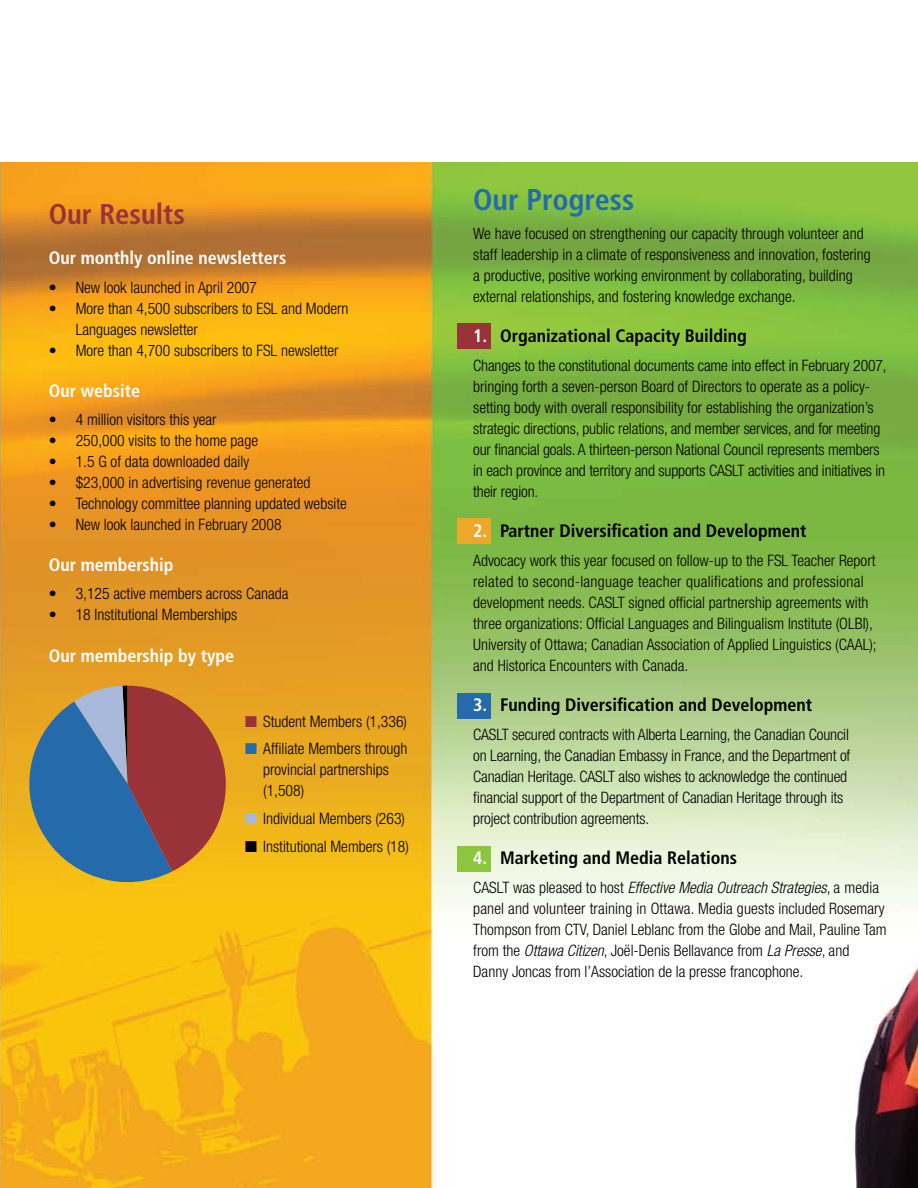
<style>
.page{position:relative;width:918px;height:1188px;background:#fff}
.page>*{position:absolute;margin:0;border:0;box-sizing:border-box;transform-origin:0 0}
.t1{font:700 condensed 30px "Frutiger";color:#256aaa}
.t2{font:700 condensed 28.5px "Frutiger";color:#9a3239}
.t3{font:700 condensed 18px "Frutiger";color:#000}
.t4{font:700 condensed 18px "Frutiger";color:#fff}
.t5{font:300 condensed 15.75px/21px "Helvetica Neue";color:#000}
.s1{color:#9a3239}
.s2{color:#256aaa}
.s3{color:#a8b9db}
.s4{color:#fff}
.s5{font-style:italic}
</style>
<div class="page">
<img style="left:1px;top:162px;width:917px;height:1026px">
<div style="left:457px;top:324px;width:34px;height:25px;background:#9a3239"></div>
<div style="left:457px;top:519px;width:34px;height:25px;background:#eea829"></div>
<div style="left:457px;top:693px;width:34px;height:25px;background:#256aaa"></div>
<div style="left:457px;top:847px;width:34px;height:25px;background:#8cc63f"></div>
<svg style="left:17px;top:686px;width:209px;height:210px;background:#8d745e"></svg>
<h2 class="t2" style="left:49px;top:197px;width:138px">Our Results</h2>
<p class="t4" style="left:49px;top:248px;width:239px">Our monthly online newsletters</p>
<p class="t5" style="left:49px;top:277px;width:210px">• New look launched in April 2007</p>
<p class="t5" style="left:76px;top:298px;width:274px;text-indent:-27px">• More than 4,500 subscribers to ESL and Modern<br>Languages newsletter</p>
<p class="t5" style="left:49px;top:340px;width:291px">• More than 4,700 subscribers to FSL newsletter</p>
<p class="t4" style="left:49px;top:380px;width:93px">Our website</p>
<p class="t5" style="left:49px;top:409px;width:169px">• 4 million visitors this year</p>
<p class="t5" style="left:49px;top:430px;width:211px">• 250,000 visits to the home page</p>
<p class="t5" style="left:49px;top:451px;width:202px">• 1.5 G of data downloaded daily</p>
<p class="t5" style="left:49px;top:472px;width:263px">• $23,000 in advertising revenue generated</p>
<p class="t5" style="left:49px;top:493px;width:300px">• Technology committee planning updated website</p>
<p class="t5" style="left:49px;top:514px;width:234px">• New look launched in February 2008</p>
<p class="t4" style="left:49px;top:554px;width:126px">Our membership</p>
<p class="t5" style="left:49px;top:583px;width:241px">• 3,125 active members across Canada</p>
<p class="t5" style="left:49px;top:604px;width:190px">• 18 Institutional Memberships</p>
<p class="t4" style="left:49px;top:645px;width:187px">Our membership by type</p>
<p class="t5" style="left:245px;top:710px;width:163px"><span class="s1">■</span> Student Members (1,336)</p>
<p class="t5" style="left:263px;top:738px;width:146px;text-indent:-18px"><span class="s2">■</span> Affiliate Members through provincial partnerships (1,508)</p>
<p class="t5" style="left:245px;top:808px;width:161px"><span class="s3">■</span> Individual Members (263)</p>
<p class="t5" style="left:245px;top:836px;width:165px">■ Institutional Members (18)</p>
<h1 class="t1" style="left:473px;top:182px;width:163px">Our Progress</h1>
<p class="t5" style="left:473px;top:222px;width:399px">We have focused on strengthening our capacity through volunteer and staff leadership in a climate of responsiveness and innovation, fostering a productive, positive working environment by collaborating, building external relationships, and fostering knowledge exchange.</p>
<p class="t3" style="left:473px;top:325px;width:275px"><span class="s4">1.</span> Organizational Capacity Building</p>
<p class="t5" style="left:473px;top:354px;width:415px">Changes to the constitutional documents came into effect in February 2007, bringing forth a seven-person Board of Directors to operate as a policy&shy;setting body with overall responsibility for establishing the organization’s strategic directions, public relations, and member services, and for meeting our financial goals. A thirteen-person National Council represents members in each province and territory and supports CASLT activities and initiatives in their region.</p>
<p class="t3" style="left:473px;top:520px;width:335px"><span class="s4">2.</span> Partner Diversification and Development</p>
<p class="t5" style="left:473px;top:550px;width:405px">Advocacy work this year focused on follow-up to the FSL Teacher Report related to second-language teacher qualifications and professional development needs. CASLT signed official partnership agreements with three organizations: Official Languages and Bilingualism Institute (OLBI), University of Ottawa; Canadian Association of Applied Linguistics (CAAL); and Historica Encounters with Canada.</p>
<p class="t3" style="left:473px;top:694px;width:340px"><span class="s4">3.</span> Funding Diversification and Development</p>
<p class="t5" style="left:473px;top:724px;width:379px">CASLT secured contracts with Alberta Learning, the Canadian Council on Learning, the Canadian Embassy in France, and the Department of Canadian Heritage. CASLT also wishes to acknowledge the continued financial support of the Department of Canadian Heritage through its project contribution agreements.</p>
<p class="t3" style="left:473px;top:848px;width:265px"><span class="s4">4.</span> Marketing and Media Relations</p>
<p class="t5" style="left:473px;top:877px;width:415px">CASLT was pleased to host <span class="s5">Effective Media Outreach Strategies</span>, a media panel and volunteer training in Ottawa. Media guests included Rosemary Thompson from CTV, Daniel Leblanc from the Globe and Mail, Pauline Tam from the <span class="s5">Ottawa Citizen</span>, Joël-Denis Bellavance from <span class="s5">La Presse</span>, and Danny Joncas from l’Association de la presse francophone.</p>
</div>
